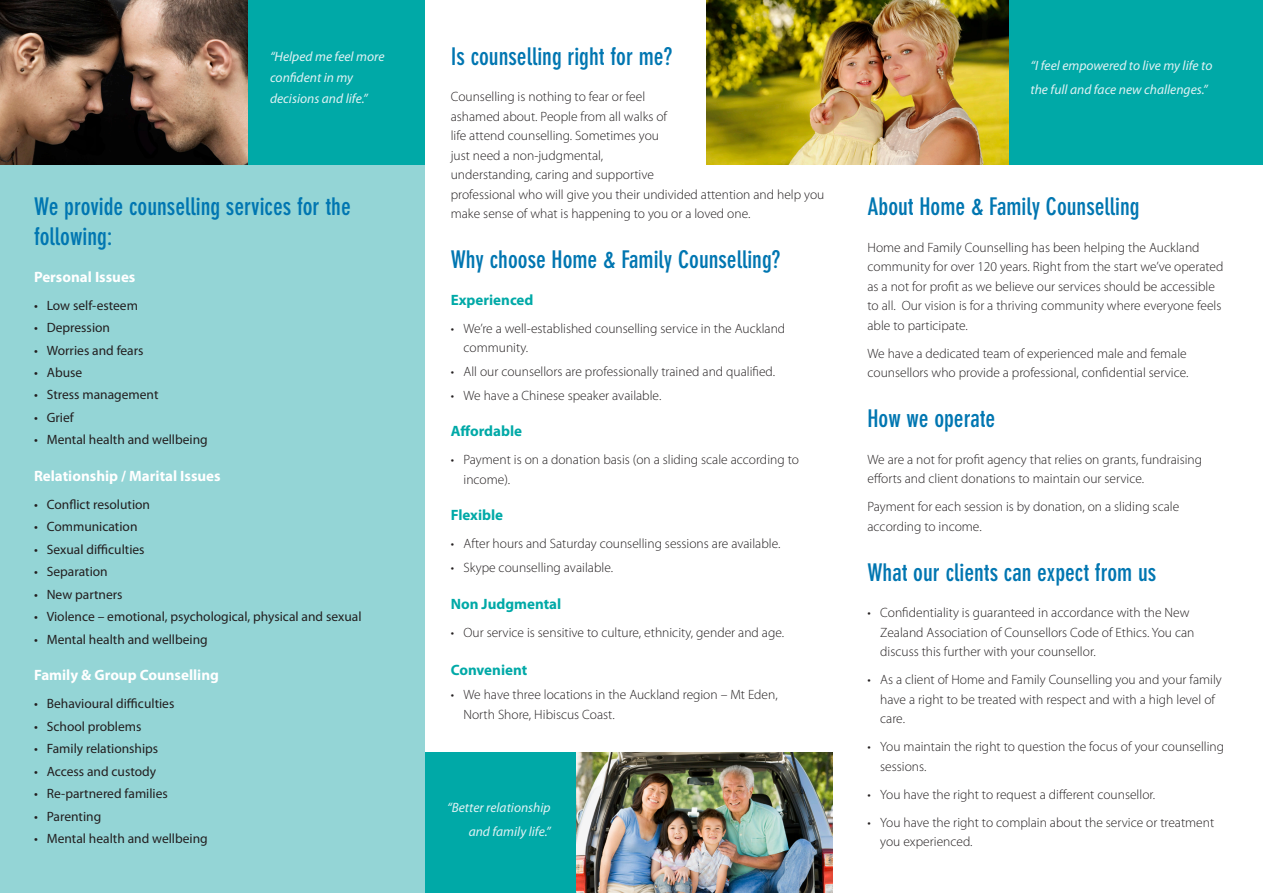
<style>
.page{position:relative;width:1263px;height:893px;background:#fff}
.page>*{position:absolute;margin:0;border:0;box-sizing:border-box;transform-origin:0 0}
.Paragraph_Style_1{font:700 condensed 24px "DIN Neuzeit Grotesk";color:#0076b1}
.short_article_basic{font:700 condensed 24px/30px "DIN Neuzeit Grotesk";color:#0076b1}
.introduction{font:700 15px "Myriad Pro";color:#fff}
.introduction-2{font:700 15px "Myriad Pro";color:#00a9a7}
.body_copy_paragraph{font:300 13.5px/19.5px "Myriad Pro";color:#231f20}
.t1{font:13.5px "Myriad Pro";color:#231f20}
.t2{font:italic 13.5px/24px "Myriad Pro";color:#e0f2f4}
</style>
<div class="page">
<div style="left:0;top:164px;width:425px;height:729px;background:#94d5d6"></div>
<div style="left:1008px;top:0;width:255px;height:165px;background:#00a9a7"></div>
<img style="left:707px;top:0;width:301px;height:165px">
<div style="left:425px;top:753px;width:151px;height:140px;background:#00a9a7"></div>
<img style="left:576px;top:753px;width:257px;height:140px">
<div style="left:247px;top:0;width:178px;height:165px;background:#00a9a7"></div>
<img style="left:0;top:0;width:248px;height:165px">
<p class="t2" style="left:270px;top:46px;width:116px;line-height:21px">“Helped me feel more confident in my decisions and life.”</p>
<p class="short_article_basic" style="left:34px;top:192px;width:318px">We provide counselling services for the following:</p>
<p class="introduction" style="left:34px;top:267px;width:103px">Personal Issues</p>
<p class="t1" style="left:34px;top:297px;width:105px">• Low self-esteem</p>
<p class="t1" style="left:34px;top:319px;width:78px">• Depression</p>
<p class="t1" style="left:34px;top:342px;width:111px">• Worries and fears</p>
<p class="t1" style="left:34px;top:364px;width:50px">• Abuse</p>
<p class="t1" style="left:34px;top:387px;width:126px">• Stress management</p>
<p class="t1" style="left:34px;top:409px;width:41px">• Grief</p>
<p class="t1" style="left:34px;top:432px;width:175px">• Mental health and wellbeing</p>
<p class="introduction" style="left:34px;top:466px;width:188px">Relationship / Marital Issues</p>
<p class="t1" style="left:34px;top:496px;width:118px">• Conflict resolution</p>
<p class="t1" style="left:34px;top:519px;width:105px">• Communication</p>
<p class="t1" style="left:34px;top:541px;width:112px">• Sexual difficulties</p>
<p class="t1" style="left:34px;top:563px;width:75px">• Separation</p>
<p class="t1" style="left:34px;top:586px;width:90px">• New partners</p>
<p class="t1" style="left:34px;top:608px;width:329px">• Violence – emotional, psychological, physical and sexual</p>
<p class="t1" style="left:34px;top:631px;width:175px">• Mental health and wellbeing</p>
<p class="introduction" style="left:34px;top:665px;width:186px">Family &amp; Group Counselling</p>
<p class="t1" style="left:34px;top:695px;width:142px">• Behavioural difficulties</p>
<p class="t1" style="left:34px;top:718px;width:109px">• School problems</p>
<p class="t1" style="left:34px;top:740px;width:126px">• Family relationships</p>
<p class="t1" style="left:34px;top:763px;width:124px">• Access and custody</p>
<p class="t1" style="left:34px;top:785px;width:135px">• Re-partnered families</p>
<p class="t1" style="left:34px;top:808px;width:69px">• Parenting</p>
<p class="t1" style="left:34px;top:830px;width:175px">• Mental health and wellbeing</p>
<p class="Paragraph_Style_1" style="left:451px;top:42px;width:223px">Is counselling right for me?</p>
<p class="body_copy_paragraph" style="left:451px;top:87px;width:375px">Counselling is nothing to fear or feel<br>ashamed about. People from all walks of<br>life attend counselling. Sometimes you<br>just need a non-judgmental,<br>understanding, caring and supportive<br>professional who will give you their undivided attention and help you make sense of what is happening to you or a loved one.</p>
<p class="Paragraph_Style_1" style="left:451px;top:246px;width:331px">Why choose Home &amp; Family Counselling?</p>
<p class="introduction-2" style="left:451px;top:290px;width:84px">Experienced</p>
<p class="body_copy_paragraph" style="left:463px;top:318px;width:323px;text-indent:-13px">• We’re a well-established counselling service in the Auckland community.</p>
<p class="body_copy_paragraph" style="left:451px;top:362px;width:326px">• All our counsellors are professionally trained and qualified.</p>
<p class="body_copy_paragraph" style="left:451px;top:385px;width:212px">• We have a Chinese speaker available.</p>
<p class="introduction-2" style="left:451px;top:421px;width:73px">Affordable</p>
<p class="body_copy_paragraph" style="left:463px;top:450px;width:337px;text-indent:-13px">• Payment is on a donation basis (on a sliding scale according to income).</p>
<p class="introduction-2" style="left:451px;top:505px;width:54px">Flexible</p>
<p class="body_copy_paragraph" style="left:451px;top:534px;width:331px">• After hours and Saturday counselling sessions are available.</p>
<p class="body_copy_paragraph" style="left:451px;top:558px;width:164px">• Skype counselling available.</p>
<p class="introduction-2" style="left:451px;top:594px;width:112px">Non Judgmental</p>
<p class="body_copy_paragraph" style="left:451px;top:622px;width:335px">• Our service is sensitive to culture, ethnicity, gender and age.</p>
<p class="introduction-2" style="left:451px;top:660px;width:78px">Convenient</p>
<p class="body_copy_paragraph" style="left:463px;top:685px;width:316px;text-indent:-13px">• We have three locations in the Auckland region – Mt Eden,<br>North Shore, Hibiscus Coast.</p>
<p class="t2" style="left:447px;top:796px;width:105px;text-align:right">“Better relationship and family life.”</p>
<p class="t2" style="left:1030px;top:53px;width:183px">“I feel empowered to live my life to the full and face new challenges.”</p>
<p class="Paragraph_Style_1" style="left:867px;top:193px;width:274px">About Home &amp; Family Counselling</p>
<p class="body_copy_paragraph" style="left:867px;top:237px;width:357px">Home and Family Counselling has been helping the Auckland community for over 120 years. Right from the start we’ve operated as a not for profit as we believe our services should be accessible to all. Our vision is for a thriving community where everyone feels able to participate.</p>
<p class="body_copy_paragraph" style="left:867px;top:343px;width:322px">We have a dedicated team of experienced male and female counsellors who provide a professional, confidential service.</p>
<p class="Paragraph_Style_1" style="left:867px;top:405px;width:129px">How we operate</p>
<p class="body_copy_paragraph" style="left:867px;top:449px;width:336px">We are a not for profit agency that relies on grants, fundraising efforts and client donations to maintain our service.</p>
<p class="body_copy_paragraph" style="left:867px;top:497px;width:313px">Payment for each session is by donation, on a sliding scale according to income.</p>
<p class="Paragraph_Style_1" style="left:867px;top:558px;width:290px">What our clients can expect from us</p>
<p class="body_copy_paragraph" style="left:880px;top:603px;width:316px;text-indent:-13px">• Confidentiality is guaranteed in accordance with the New<br>Zealand Association of Counsellors Code of Ethics. You can discuss this further with your counsellor.</p>
<p class="body_copy_paragraph" style="left:880px;top:670px;width:343px;text-indent:-13px">• As a client of Home and Family Counselling you and your family have a right to be treated with respect and with a high level of care.</p>
<p class="body_copy_paragraph" style="left:880px;top:737px;width:345px;text-indent:-13px">• You maintain the right to question the focus of your counselling sessions.</p>
<p class="body_copy_paragraph" style="left:867px;top:784px;width:289px">• You have the right to request a different counsellor.</p>
<p class="body_copy_paragraph" style="left:880px;top:812px;width:335px;text-indent:-13px">• You have the right to complain about the service or treatment you experienced.</p>
</div>
